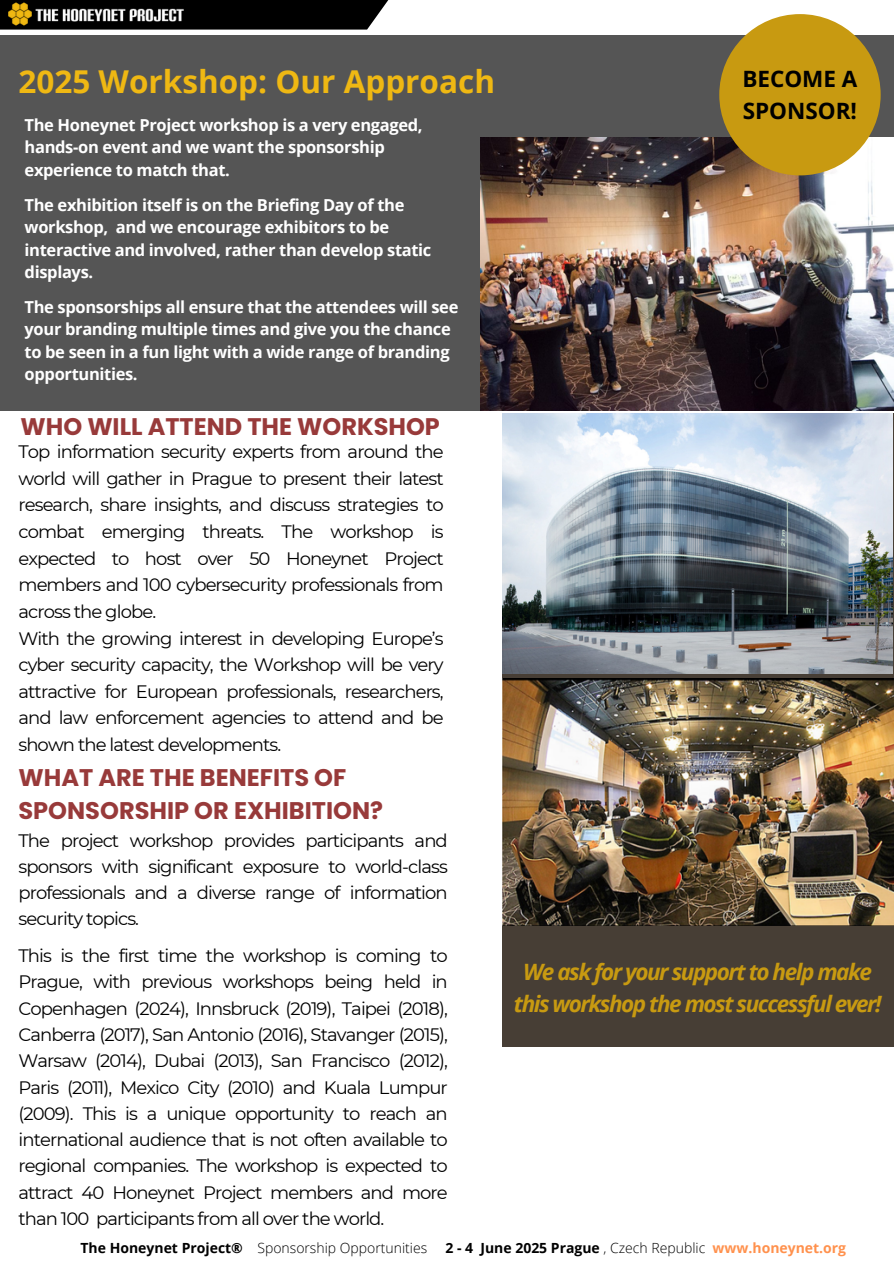
<style>
.page{position:relative;width:894px;height:1264px;background:#fff}
.page>*{position:absolute;margin:0;border:0;box-sizing:border-box;transform-origin:0 0}
.t1{font:700 31.5px "Open Sans";color:#efb813}
.t2{font:700 24px/32.7px "Poppins";color:#983a3a}
.t3{font:italic 700 22.5px/31.5px "Open Sans";letter-spacing:-.065em;color:#c89a11;text-align:center}
.t4{font:700 22.5px/31.5px "Open Sans";color:#000}
.t5{font:18px/26.2px "Montserrat";letter-spacing:-.05em;color:#000;text-align:justify}
.t6{font:700 16.5px/22.5px "Open Sans";letter-spacing:-.02em;color:#fff}
.t7{font:300 13.95px "Open Sans";color:#000}
.t8{font:700 13.95px "Open Sans";color:#000}
.t9{font:700 13.95px "Open Sans";color:#ff914d}
.s1{font-weight:700}
.s2{font-weight:300}
</style>
<div class="page">
<svg style="left:0;top:0;width:389px;height:30px;background:#111110"></svg>
<div style="left:502px;top:413px;width:390px;height:633px;background:#473e35"></div>
<div style="left:0;top:35px;width:893px;height:375px;background:#555"></div>
<img style="left:9px;top:2px;width:25px;height:24px">
<img style="left:34px;top:0;width:151px;height:30px">
<img style="left:502px;top:678px;width:391px;height:247px">
<img style="left:502px;top:413px;width:390px;height:260px">
<img style="left:480px;top:137px;width:413px;height:273px">
<div style="left:719px;top:14px;width:161px;height:161px;background:#c89a11;border-radius:50%"></div>
<h5 class="t1" style="left:18px;top:59px;width:478px">2025 Workshop: Our Approach</h5>
<h5 class="t6" style="left:25px;top:113px;width:399px">The Honeynet Project workshop is a very engaged, hands-on event and we want the sponsorship experience to match that.</h5>
<p class="t6" style="left:25px;top:193px;width:408px">The exhibition itself is on the Briefing Day of the workshop, and we encourage exhibitors to be interactive and involved, rather than develop static displays.</p>
<h2 class="t6" style="left:25px;top:295px;width:435px">The sponsorships all ensure that the attendees will see your branding multiple times and give you the chance to be seen in a fun light with a wide range of branding opportunities.</h2>
<h1 class="t2" style="left:21px;top:410px;width:421px">WHO WILL ATTEND THE WORKSHOP</h1>
<p class="t5" style="left:18px;top:438px;width:426px;line-height:26.7px">Top information security experts from around the world will gather in Prague to present their latest research, share insights, and discuss strategies to combat emerging threats. The workshop is expected to host over 50 Honeynet Project members and 100 cybersecurity professionals from across the globe.</p>
<h2 class="t5" style="left:18px;top:624px;width:426px;line-height:26.7px">With the growing interest in developing Europe’s cyber security capacity, the Workshop will be very attractive for European professionals, researchers, and law enforcement agencies to attend and be shown the latest developments.</h2>
<h4 class="t2" style="left:18px;top:761px;width:366px">WHAT ARE THE BENEFITS OF<br>SPONSORSHIP OR EXHIBITION?</h4>
<h4 class="t5" style="left:18px;top:827px;width:431px">The project workshop provides participants and sponsors with significant exposure to world-class professionals and a diverse range of information security topics.</h4>
<h4 class="t5" style="left:18px;top:942px;width:431px">This is the first time the workshop is coming to Prague, with previous workshops being held in Copenhagen (2024), Innsbruck (2019), Taipei (2018), Canberra (2017), San Antonio (2016), Stavanger (2015), Warsaw (2014), Dubai (2013), San Francisco (2012), Paris (2011), Mexico City (2010) and Kuala Lumpur (2009). This is a unique opportunity to reach an international audience that is not often available to regional companies. The workshop is expected to attract 40 Honeynet Project members and more than 100 participants from all over the world.</h4>
<p class="t4" style="left:742px;top:63px;width:117px">BECOME A<br>SPONSOR!</p>
<h5 class="t3" style="left:513px;top:955px;width:369px">We askfor your support to help make this workshop the most successful ever!</h5>
<p class="t7" style="left:80px;top:1237px;width:348px"><span class="s1">The Honeynet Project®</span> Sponsorship Opportunities</p>
<p class="t8" style="left:445px;top:1237px;width:261px">2 - 4 June 2025 Prague <span class="s2">, Czech Republic</span></p>
<h2 class="t9" style="left:712px;top:1237px;width:135px">www.honeynet.org</h2>
</div>
